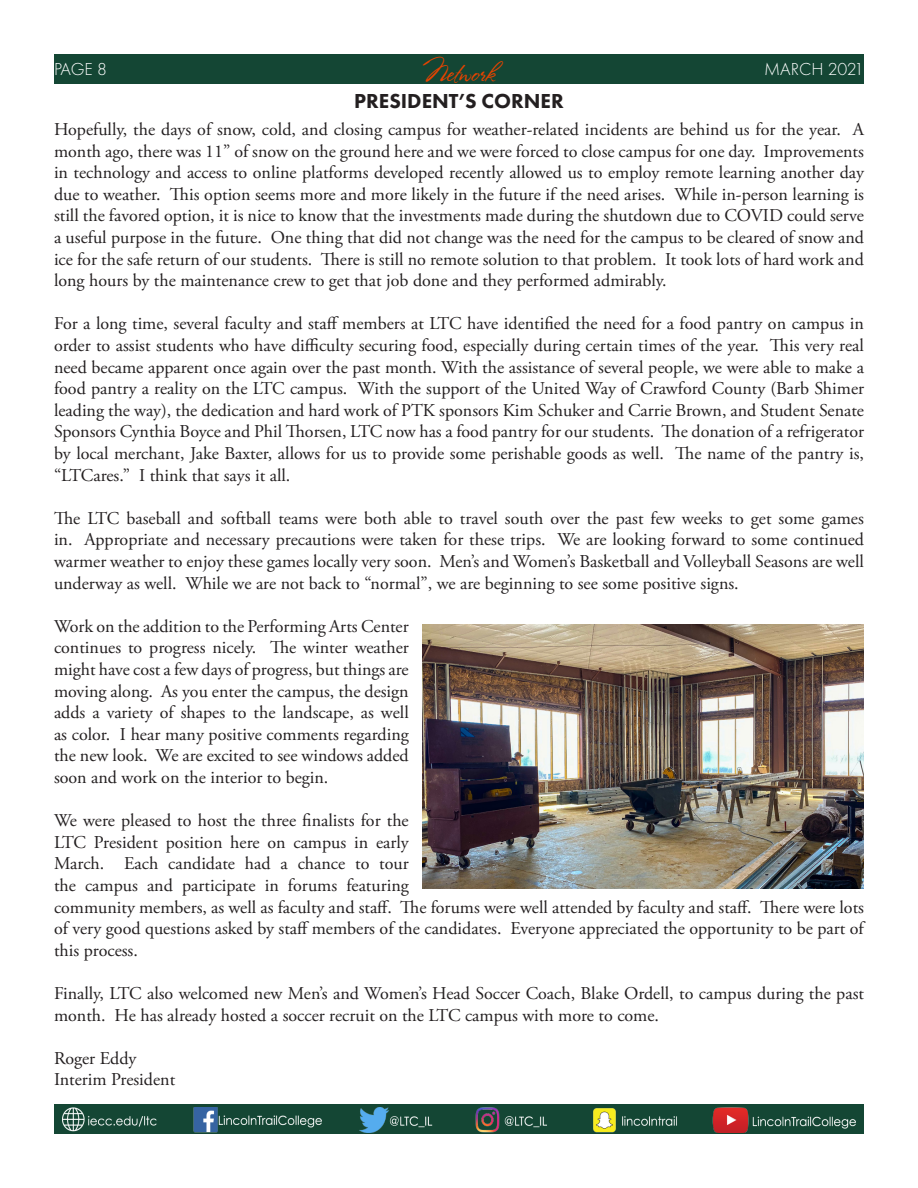
<style>
.page{position:relative;width:918px;height:1188px;background:#fff}
.page>*{position:absolute;margin:0;border:0;box-sizing:border-box;transform-origin:0 0}
.t1{font:25.5px "Stephanie Marie JF";color:#e74300}
.Headline{font:800 21px "Futura PT";color:#231f20}
.t2{font:18px/21.6px "Adobe Garamond Pro";color:#231f20;text-align:justify}
.t3{font:300 18px "Futura PT";letter-spacing:-.005em;color:#fff}
</style>
<div class="page">
<div style="left:54px;top:54px;width:810px;height:29px;background:#144634"></div>
<div style="left:54px;top:1105px;width:810px;height:29px;background:#144634"></div>
<img style="left:62px;top:1108px;width:794px;height:24px">
<img style="left:422px;top:624px;width:442px;height:265px">
<p class="t3" style="left:54px;top:59px;width:55px">PAGE 8</p>
<h1 class="t1" style="left:423px;top:57px;width:74px">Network</h1>
<p class="t3" style="left:764px;top:59px;width:101px">MARCH 2021</p>
<p class="Headline" style="left:354px;top:88px;width:211px">PRESIDENT’S CORNER</p>
<p class="t2" style="left:54px;top:119px;width:812px">Hopefully, the days of snow, cold, and closing campus for weather-related incidents are behind us for the year. A month ago, there was 11” of snow on the ground here and we were forced to close campus for one day. Improvements in technology and access to online platforms developed recently allowed us to employ remote learning another day due to weather. This option seems more and more likely in the future if the need arises. While in-person learning is still the favored option, it is nice to know that the investments made during the shutdown due to COVID could serve a useful purpose in the future. One thing that did not change was the need for the campus to be cleared of snow and ice for the safe return of our students. There is still no remote solution to that problem. It took lots of hard work and long hours by the maintenance crew to get that job done and they performed admirably.</p>
<p class="t2" style="left:54px;top:314px;width:812px">For a long time, several faculty and staff members at LTC have identified the need for a food pantry on campus in order to assist students who have difficulty securing food, especially during certain times of the year. This very real need became apparent once again over the past month. With the assistance of several people, we were able to make a food pantry a reality on the LTC campus. With the support of the United Way of Crawford County (Barb Shimer leading the way), the dedication and hard work of PTK sponsors Kim Schuker and Carrie Brown, and Student Senate Sponsors Cynthia Boyce and Phil Thorsen, LTC now has a food pantry for our students. The donation of a refrigerator by local merchant, Jake Baxter, allows for us to provide some perishable goods as well. The name of the pantry is, “LTCares.” I think that says it all.</p>
<p class="t2" style="left:54px;top:508px;width:811px">The LTC baseball and softball teams were both able to travel south over the past few weeks to get some games in. Appropriate and necessary precautions were taken for these trips. We are looking forward to some continued warmer weather to enjoy these games locally very soon. Men’s and Women’s Basketball and Volleyball Seasons are well underway as well. While we are not back to “normal”, we are beginning to see some positive signs.</p>
<p class="t2" style="left:54px;top:616px;width:356px">Work on the addition to the Performing Arts Center continues to progress nicely. The winter weather might have cost a few days of progress, but things are moving along. As you enter the campus, the design adds a variety of shapes to the landscape, as well as color. I hear many positive comments regarding the new look. We are excited to see windows added soon and work on the interior to begin.</p>
<p class="t2" style="left:54px;top:810px;width:812px;text-align:left">We were pleased to host the three finalists for the<br>LTC President position here on campus in early<br>March. Each candidate had a chance to tour<br>the campus and participate in forums featuring<br>community members, as well as faculty and staff. The forums were well attended by faculty and staff. There were lots of very good questions asked by staff members of the candidates. Everyone appreciated the opportunity to be part of this process.</p>
<p class="t2" style="left:54px;top:983px;width:812px">Finally, LTC also welcomed new Men’s and Women’s Head Soccer Coach, Blake Ordell, to campus during the past month. He has already hosted a soccer recruit on the LTC campus with more to come.</p>
<p class="t2" style="left:54px;top:1048px;width:84px">Roger Eddy</p>
<p class="t2" style="left:54px;top:1070px;width:123px">Interim President</p>
</div>
